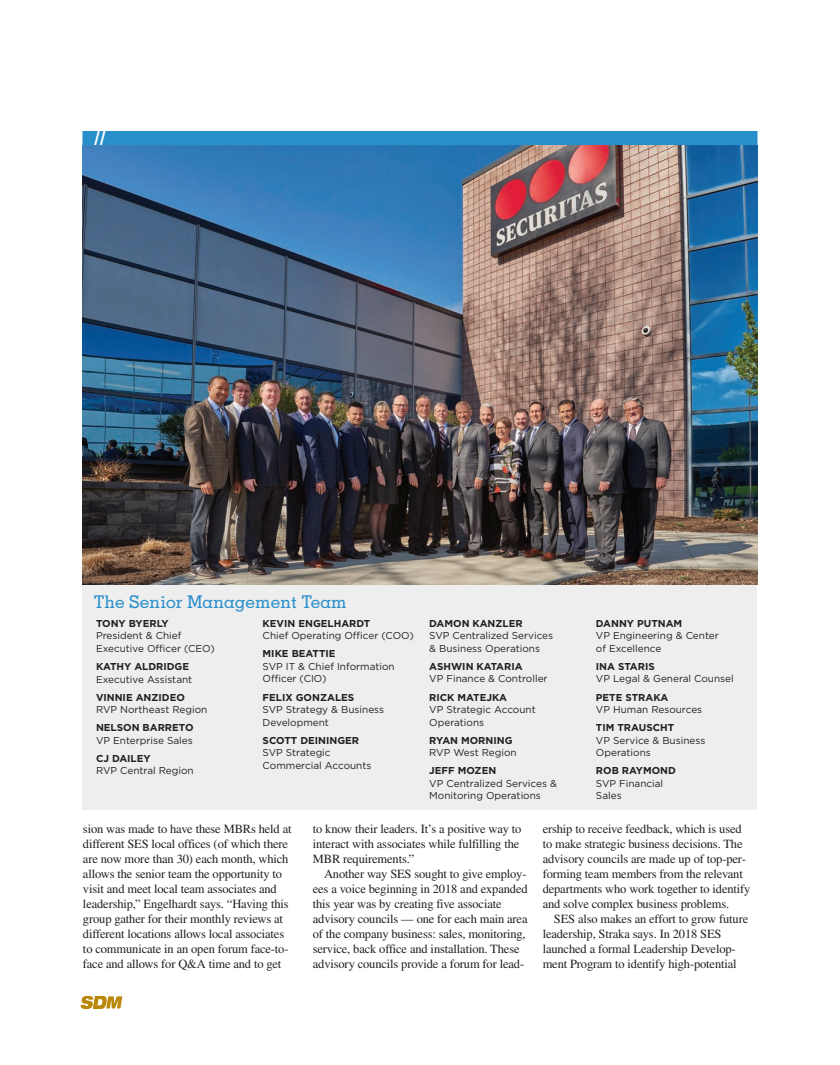
<style>
.page{position:relative;width:840px;height:1065px;background:#fff}
.page>*{position:absolute;margin:0;border:0;box-sizing:border-box;transform-origin:0 0}
.t1{font:800 21.25px "Memphis";color:#fff}
.t2{font:500 17.5px "Memphis";color:#288fca}
.t3{font:12.5px/15px "Times";letter-spacing:-.01em;color:#231f20}
.t4{font:10px/12.5px "Gotham";color:#231f20}
.t5{font:700 10px "Gotham";color:#231f20}
</style>
<div class="page">
<svg style="left:81px;top:996px;width:41px;height:12px"></svg>
<div style="left:82px;top:131px;width:676px;height:679px;background:#eeeeef"></div>
<div style="left:82px;top:131px;width:676px;height:15px;background:#288fca"></div>
<img style="left:82px;top:146px;width:675px;height:439px">
<h1 class="t1" style="left:94px;top:124px;width:13px">//</h1>
<h2 class="t2" style="left:94px;top:591px;width:254px">The Senior Management Team</h2>
<p class="t5" style="left:96px;top:618px;width:74px">TONY BYERLY</p>
<p class="t4" style="left:96px;top:629px;width:120px">President &amp; Chief<br>Executive Officer (CEO)</p>
<p class="t5" style="left:96px;top:661px;width:95px">KATHY ALDRIDGE</p>
<p class="t4" style="left:96px;top:673px;width:98px">Executive Assistant</p>
<p class="t5" style="left:96px;top:691px;width:90px">VINNIE ANZIDEO</p>
<p class="t4" style="left:96px;top:703px;width:113px">RVP Northeast Region</p>
<p class="t5" style="left:96px;top:722px;width:99px">NELSON BARRETO</p>
<p class="t4" style="left:96px;top:734px;width:98px">VP Enterprise Sales</p>
<p class="t5" style="left:96px;top:753px;width:56px">CJ DAILEY</p>
<p class="t4" style="left:96px;top:764px;width:99px">RVP Central Region</p>
<p class="t5" style="left:263px;top:618px;width:109px">KEVIN ENGELHARDT</p>
<p class="t4" style="left:263px;top:629px;width:153px">Chief Operating Officer (COO)</p>
<p class="t5" style="left:263px;top:648px;width:74px">MIKE BEATTIE</p>
<p class="t4" style="left:263px;top:660px;width:134px">SVP IT &amp; Chief Information<br>Officer (CIO)</p>
<p class="t5" style="left:263px;top:691px;width:93px">FELIX GONZALES</p>
<p class="t4" style="left:263px;top:703px;width:123px">SVP Strategy &amp; Business<br>Development</p>
<p class="t5" style="left:263px;top:734px;width:98px">SCOTT DEININGER</p>
<p class="t4" style="left:263px;top:746px;width:110px">SVP Strategic<br>Commercial Accounts</p>
<p class="t5" style="left:429px;top:618px;width:95px">DAMON KANZLER</p>
<p class="t4" style="left:429px;top:629px;width:125px">SVP Centralized Services &amp; Business Operations</p>
<p class="t5" style="left:429px;top:661px;width:95px">ASHWIN KATARIA</p>
<p class="t4" style="left:429px;top:673px;width:120px">VP Finance &amp; Controller</p>
<p class="t5" style="left:429px;top:691px;width:79px">RICK MATEJKA</p>
<p class="t4" style="left:429px;top:703px;width:108px">VP Strategic Account<br>Operations</p>
<p class="t5" style="left:429px;top:734px;width:85px">RYAN MORNING</p>
<p class="t4" style="left:429px;top:746px;width:89px">RVP West Region</p>
<p class="t5" style="left:429px;top:765px;width:68px">JEFF MOZEN</p>
<p class="t4" style="left:429px;top:777px;width:129px">VP Centralized Services &amp;<br>Monitoring Operations</p>
<p class="t5" style="left:596px;top:618px;width:88px">DANNY PUTNAM</p>
<p class="t4" style="left:596px;top:629px;width:124px">VP Engineering &amp; Center of Excellence</p>
<p class="t5" style="left:596px;top:661px;width:60px">INA STARIS</p>
<p class="t4" style="left:596px;top:672px;width:139px">VP Legal &amp; General Counsel</p>
<p class="t5" style="left:596px;top:691px;width:74px">PETE STRAKA</p>
<p class="t4" style="left:596px;top:703px;width:108px">VP Human Resources</p>
<p class="t5" style="left:596px;top:722px;width:80px">TIM TRAUSCHT</p>
<p class="t4" style="left:596px;top:734px;width:111px">VP Service &amp; Business<br>Operations</p>
<p class="t5" style="left:596px;top:765px;width:82px">ROB RAYMOND</p>
<p class="t4" style="left:596px;top:777px;width:69px">SVP Financial<br>Sales</p>
<p class="t3" style="left:83px;top:821px;width:210px">sion was made to have these MBRs held at different SES local offices (of which there are now more than 30) each month, which allows the senior team the opportunity to visit and meet local team associates and leadership,” Engelhardt says. “Having this group gather for their monthly reviews at different locations allows local associates to communicate in an open forum face-to&shy;face and allows for Q&amp;A time and to get</p>
<p class="t3" style="left:313px;top:821px;width:210px">to know their leaders. It’s a positive way to interact with associates while fulfilling the<br>MBR requirements.”</p>
<p class="t3" style="left:313px;top:866px;width:216px;text-indent:11px">Another way SES sought to give employ&shy;ees a voice beginning in 2018 and expanded this year was by creating five associate advisory councils — one for each main area of the company business: sales, monitoring, service, back office and installation. These advisory councils provide a forum for lead-</p>
<p class="t3" style="left:543px;top:821px;width:209px">ership to receive feedback, which is used to make strategic business decisions. The advisory councils are made up of top-per&shy;forming team members from the relevant departments who work together to identify and solve complex business problems.</p>
<p class="t3" style="left:543px;top:911px;width:207px;text-indent:11px">SES also makes an effort to grow future leadership, Straka says. In 2018 SES launched a formal Leadership Develop&shy;ment Program to identify high-potential</p>
</div>
